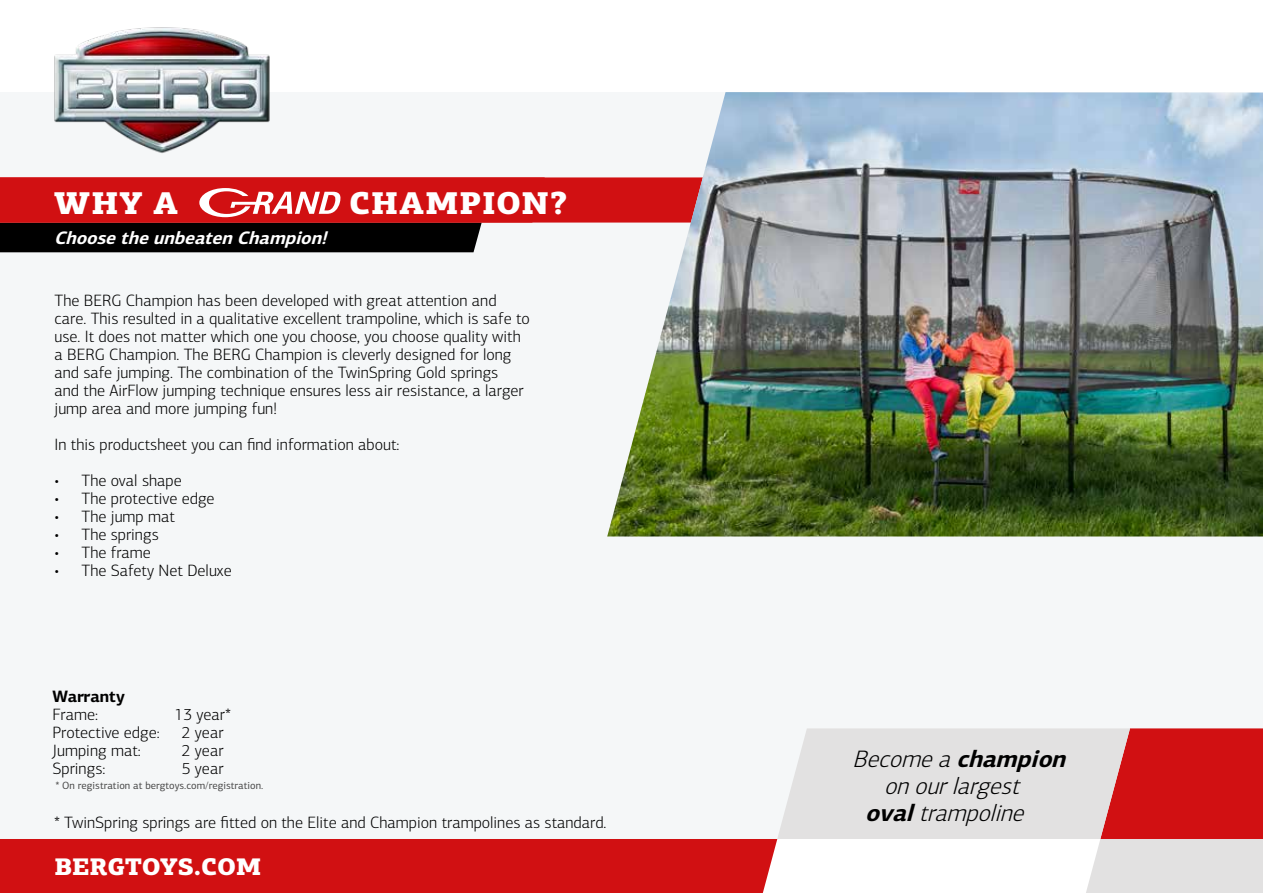
<style>
.page{position:relative;width:1263px;height:893px;background:#fff}
.page>*{position:absolute;margin:0;border:0;box-sizing:border-box;transform-origin:0 0}
.t1{font:900 36px "PF Centro Slab Pro";letter-spacing:.005em;color:#fff}
.t2{font:900 31.5px "PF Centro Slab Pro";letter-spacing:.035em;color:#fff}
.t3{font:italic 300 24px "PF Centro Sans Pro";color:#000}
.t4{font:italic 700 24px "PF Centro Sans Pro";color:#000}
.t5{font:900 24px "PF Centro Slab Pro";color:#fff}
.t6{font:italic 700 18px "PF Centro Sans Pro";color:#fff}
.t7{font:300 16.5px/18px "PF Centro Sans Pro";color:#000}
.t8{font:700 16.5px "PF Centro Sans Pro";color:#000}
.t9{font:10.5px "PF Centro Sans Pro";color:#474747}
.s1{font-weight:300}
.s2{font-weight:700}
</style>
<div class="page">
<div style="left:0;top:92px;width:1263px;height:747px;background:#f5f7f8"></div>
<svg style="left:0;top:728px;width:1263px;height:165px"></svg>
<img style="left:54px;top:27px;width:216px;height:126px">
<img style="left:607px;top:92px;width:656px;height:444px">
<svg style="left:0;top:177px;width:703px;height:75px;background:#9f3032"></svg>
<h1 class="t1" style="left:54px;top:178px;width:343px">BERG CHAMPION</h1>
<p class="t6" style="left:54px;top:226px;width:280px">ChoosetheunbeatenChampion!</p>
<h2 class="t2" style="left:54px;top:182px;width:125px">WHY A</h2>
<h2 class="t2" style="left:349px;top:182px;width:219px">CHAMPION?</h2>
<p class="t7" style="left:55px;top:292px;width:477px">The BERG Champion has been developed with great attention and care. This resulted in a qualitative excellent trampoline, which is safe to use. It does not matter which one you choose, you choose quality with a BERG Champion. The BERG Champion is cleverly designed for long and safe jumping. The combination of the TwinSpring Gold springs<br>and the AirFlow jumping technique ensures less air resistance, a larger jump area and more jumping fun!</p>
<p class="t7" style="left:55px;top:436px;width:346px">In this productsheet you can find information about:</p>
<p class="t7" style="left:55px;top:472px;width:129px">• The oval shape</p>
<p class="t7" style="left:55px;top:490px;width:162px">• The protective edge</p>
<p class="t7" style="left:55px;top:508px;width:122px">• The jump mat</p>
<p class="t7" style="left:55px;top:526px;width:106px">• The springs</p>
<p class="t7" style="left:55px;top:544px;width:98px">• The frame</p>
<p class="t7" style="left:55px;top:562px;width:179px">• The Safety Net Deluxe</p>
<p class="t8" style="left:53px;top:686px;width:74px">Warranty</p>
<p class="t7" style="left:53px;top:706px;width:47px">Frame:</p>
<p class="t7" style="left:175px;top:706px;width:58px">13 year*</p>
<p class="t7" style="left:53px;top:724px;width:109px">Protective edge:</p>
<p class="t7" style="left:182px;top:724px;width:43px">2 year</p>
<p class="t7" style="left:53px;top:742px;width:90px">Jumping mat:</p>
<p class="t7" style="left:182px;top:742px;width:43px">2 year</p>
<p class="t7" style="left:53px;top:760px;width:54px">Springs:</p>
<p class="t7" style="left:182px;top:760px;width:43px">5 year</p>
<p class="t9" style="left:55px;top:779px;width:210px">* On registration at bergtoys.com/registration.</p>
<p class="t7" style="left:54px;top:814px;width:554px">* TwinSpring springs are fitted on the Elite and Champion trampolines as standard.</p>
<h3 class="t5" style="left:55px;top:850px;width:208px">BERGTOYS.COM</h3>
<h3 class="t4" style="left:852px;top:744px;width:222px"><span class="s1">Becomea</span>champion</h3>
<h3 class="t3" style="left:884px;top:772px;width:144px">onourlargest</h3>
<h3 class="t3" style="left:865px;top:799px;width:167px"><span class="s2">oval</span>trampoline</h3>
</div>
